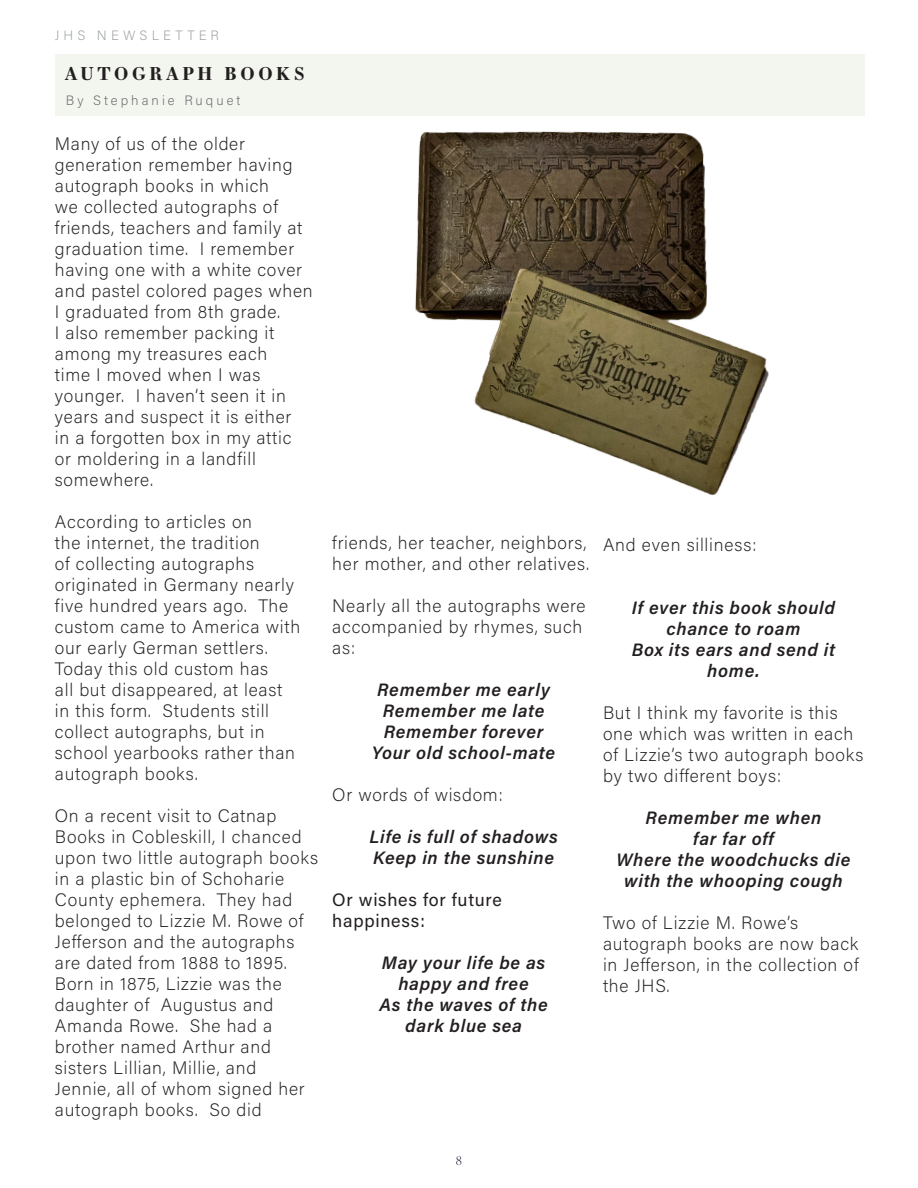
<style>
.page{position:relative;width:918px;height:1188px;background:#fff}
.page>*{position:absolute;margin:0;border:0;box-sizing:border-box;transform-origin:0 0}
.Body_Text_-_Left_Jus{font:200 18px/21px "Acumin Pro";letter-spacing:.04em;color:#231f20}
.Body_Text_-_Left_Jus-2{font:italic 600 18px/21px "Acumin Pro";letter-spacing:.04em;color:#231f20;text-align:center}
.Body_Text_-_Left_Jus-3{font:18px/21px "Acumin Pro";letter-spacing:.04em;color:#231f20}
.Story_Headline_-_Lef{font:700 18px "Essonnes Text";letter-spacing:.2em;color:#231f20}
.Headline_Detail_-_Le{font:200 13.5px "Acumin Pro";letter-spacing:.225em;color:#67676a}
.t1{font:200 13.5px "Acumin Pro";letter-spacing:.3em;color:#9aa09d}
.t2{font:300 12px "Essonnes Display";color:#0c0f2c}
</style>
<div class="page">
<div style="left:55px;top:54px;width:810px;height:62px;background:#f3f5ef"></div>
<img style="left:415px;top:131px;width:354px;height:364px">
<p class="t1" style="left:55px;top:26px;width:166px">JHS NEWSLETTER</p>
<p class="Story_Headline_-_Lef" style="left:65px;top:61px;width:241px">AUTOGRAPH BOOKS</p>
<p class="Headline_Detail_-_Le" style="left:66px;top:91px;width:176px">By Stephanie Ruquet</p>
<p class="Body_Text_-_Left_Jus" style="left:55px;top:132px;width:259px">Many of us of the older generation remember having autograph books in which<br>we collected autographs of friends, teachers and family at graduation time. I remember having one with a white cover and pastel colored pages when<br>I graduated from 8th grade.<br>I also remember packing it among my treasures each<br>time I moved when I was younger. I haven’t seen it in years and suspect it is either<br>in a forgotten box in my attic<br>or moldering in a landfill somewhere.</p>
<p class="Body_Text_-_Left_Jus" style="left:55px;top:510px;width:247px">According to articles on<br>the internet, the tradition<br>of collecting autographs originated in Germany nearly five hundred years ago. The custom came to America with our early German settlers.<br>Today this old custom has<br>all but disappeared, at least in this form. Students still collect autographs, but in school yearbooks rather than autograph books.</p>
<p class="Body_Text_-_Left_Jus" style="left:55px;top:804px;width:265px">On a recent visit to Catnap<br>Books in Cobleskill, I chanced upon two little autograph books in a plastic bin of Schoharie<br>County ephemera. They had belonged to Lizzie M. Rowe of<br>Jefferson and the autographs are dated from 1888 to 1895.<br>Born in 1875, Lizzie was the daughter of Augustus and<br>Amanda Rowe. She had a brother named Arthur and sisters Lillian, Millie, and<br>Jennie, all of whom signed her autograph books. So did</p>
<p class="Body_Text_-_Left_Jus" style="left:332px;top:531px;width:258px">friends, her teacher, neighbors, her mother, and other relatives.</p>
<p class="Body_Text_-_Left_Jus" style="left:332px;top:594px;width:255px">Nearly all the autographs were accompanied by rhymes, such as:</p>
<p class="Body_Text_-_Left_Jus-2" style="left:377px;top:678px;width:174px">Remember me early</p>
<p class="Body_Text_-_Left_Jus-2" style="left:383px;top:699px;width:163px">Remember me late</p>
<p class="Body_Text_-_Left_Jus-2" style="left:384px;top:720px;width:161px">Remember forever</p>
<p class="Body_Text_-_Left_Jus-2" style="left:372px;top:741px;width:185px">Your old school-mate</p>
<p class="Body_Text_-_Left_Jus" style="left:332px;top:783px;width:172px">Or words of wisdom:</p>
<p class="Body_Text_-_Left_Jus-2" style="left:369px;top:825px;width:190px">Life is full of shadows</p>
<p class="Body_Text_-_Left_Jus-2" style="left:373px;top:846px;width:182px">Keep in the sunshine</p>
<p class="Body_Text_-_Left_Jus-3" style="left:332px;top:888px;width:171px">Or wishes for future happiness:</p>
<p class="Body_Text_-_Left_Jus-2" style="left:382px;top:951px;width:165px">May your life be as</p>
<p class="Body_Text_-_Left_Jus-2" style="left:398px;top:972px;width:132px">happy and free</p>
<p class="Body_Text_-_Left_Jus-2" style="left:379px;top:993px;width:170px">As the waves of the</p>
<p class="Body_Text_-_Left_Jus-2" style="left:405px;top:1014px;width:118px">dark blue sea</p>
<p class="Body_Text_-_Left_Jus" style="left:603px;top:534px;width:155px">And even silliness:</p>
<p class="Body_Text_-_Left_Jus-2" style="left:632px;top:596px;width:205px">If ever this book should chance to roam</p>
<p class="Body_Text_-_Left_Jus-2" style="left:632px;top:638px;width:205px">Box its ears and send it home.</p>
<p class="Body_Text_-_Left_Jus" style="left:603px;top:702px;width:262px">But I think my favorite is this one which was written in each of Lizzie’s two autograph books</p>
<p class="Body_Text_-_Left_Jus" style="left:603px;top:765px;width:180px">by two different boys:</p>
<p class="Body_Text_-_Left_Jus-2" style="left:646px;top:806px;width:177px">Remember me when</p>
<p class="Body_Text_-_Left_Jus-2" style="left:693px;top:827px;width:82px">far far off</p>
<p class="Body_Text_-_Left_Jus-2" style="left:616px;top:848px;width:236px">Where the woodchucks die</p>
<p class="Body_Text_-_Left_Jus-2" style="left:624px;top:869px;width:220px">with the whooping cough</p>
<p class="Body_Text_-_Left_Jus" style="left:603px;top:912px;width:257px">Two of Lizzie M. Rowe’s autograph books are now back in Jefferson, in the collection of the JHS.</p>
<p class="t2" style="left:456px;top:1152px;width:8px">8</p>
</div>
